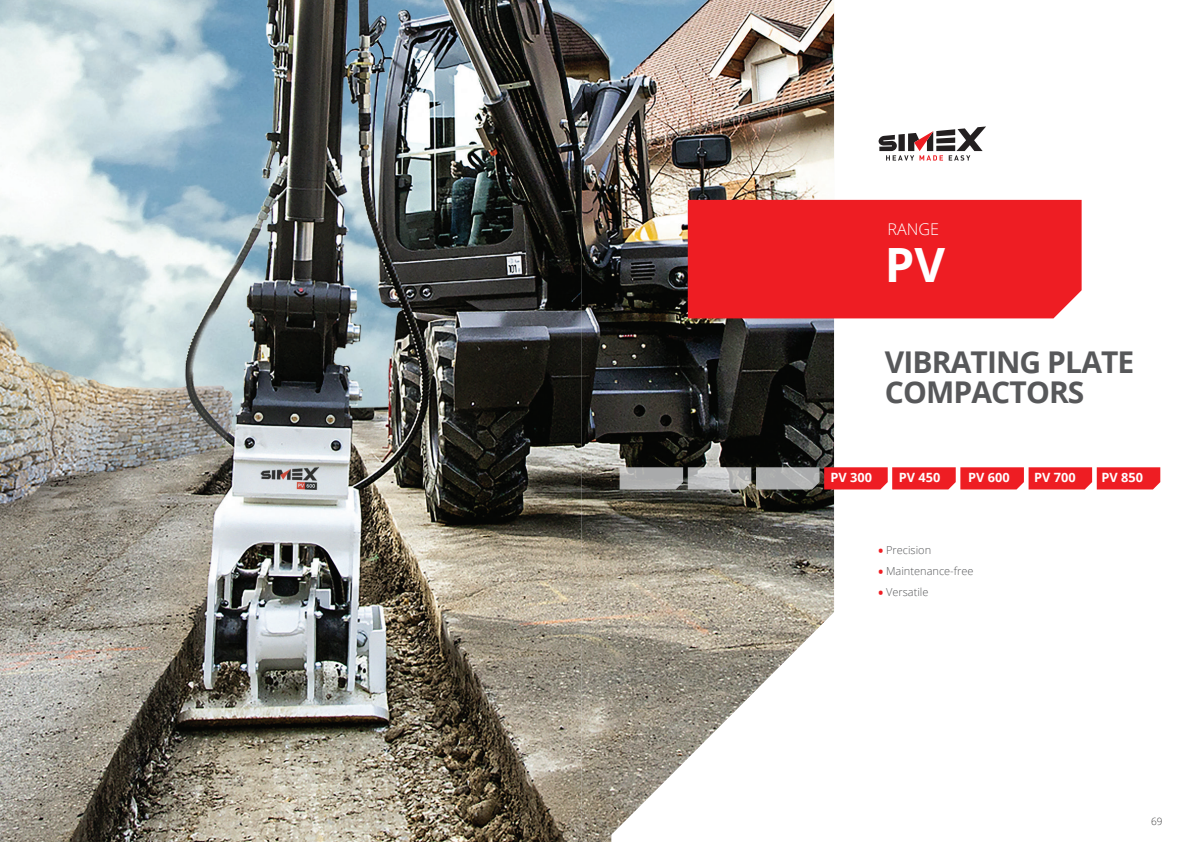
<style>
.page{position:relative;width:1191px;height:842px;background:#fff}
.page>*{position:absolute;margin:0;border:0;box-sizing:border-box;transform-origin:0 0}
.t1{font:700 47.2px "Open Sans";color:#fff}
.t2{font:700 30px/30px "Open Sans";letter-spacing:-.03em;color:#57585a}
.t3{font:300 16.2px "Open Sans";color:#fff}
.t4{font:700 12.8px "Open Sans";color:#fff}
.t5{font:300 11px "Open Sans";color:#57585a}
.t6{font:300 10px "Open Sans";color:#3e3e3f}
.s1{font-weight:800;font-size:12px;color:#ee1d23}
</style>
<div class="page">
<img style="left:0;top:0;width:581px;height:842px">
<img style="left:581px;top:0;width:253px;height:842px">
<div style="left:688px;top:200px;width:393px;height:118px;background:#ee1d23"></div>
<svg style="left:878px;top:126px;width:108px;height:35px"></svg>
<svg style="left:619px;top:467px;width:541px;height:22px;background:#d35d60"></svg>
<h3 class="t3" style="left:887px;top:218px;width:53px">RANGE</h3>
<h1 class="t1" style="left:884px;top:231px;width:62px">PV</h1>
<h2 class="t2" style="left:885px;top:346px;width:251px">VIBRATING PLATE<br>COMPACTORS</h2>
<p class="t4" style="left:830px;top:468px;width:43px">PV 300</p>
<p class="t4" style="left:899px;top:468px;width:43px">PV 450</p>
<p class="t4" style="left:968px;top:468px;width:43px">PV 600</p>
<p class="t4" style="left:1034px;top:468px;width:43px">PV 700</p>
<p class="t4" style="left:1101px;top:468px;width:43px">PV 850</p>
<p class="t5" style="left:878px;top:542px;width:54px"><span class="s1">•</span> Precision</p>
<p class="t5" style="left:878px;top:563px;width:96px"><span class="s1">•</span> Maintenance-free</p>
<p class="t5" style="left:878px;top:584px;width:51px"><span class="s1">•</span> Versatile</p>
<p class="t6" style="left:1151px;top:814px;width:13px">69</p>
</div>
